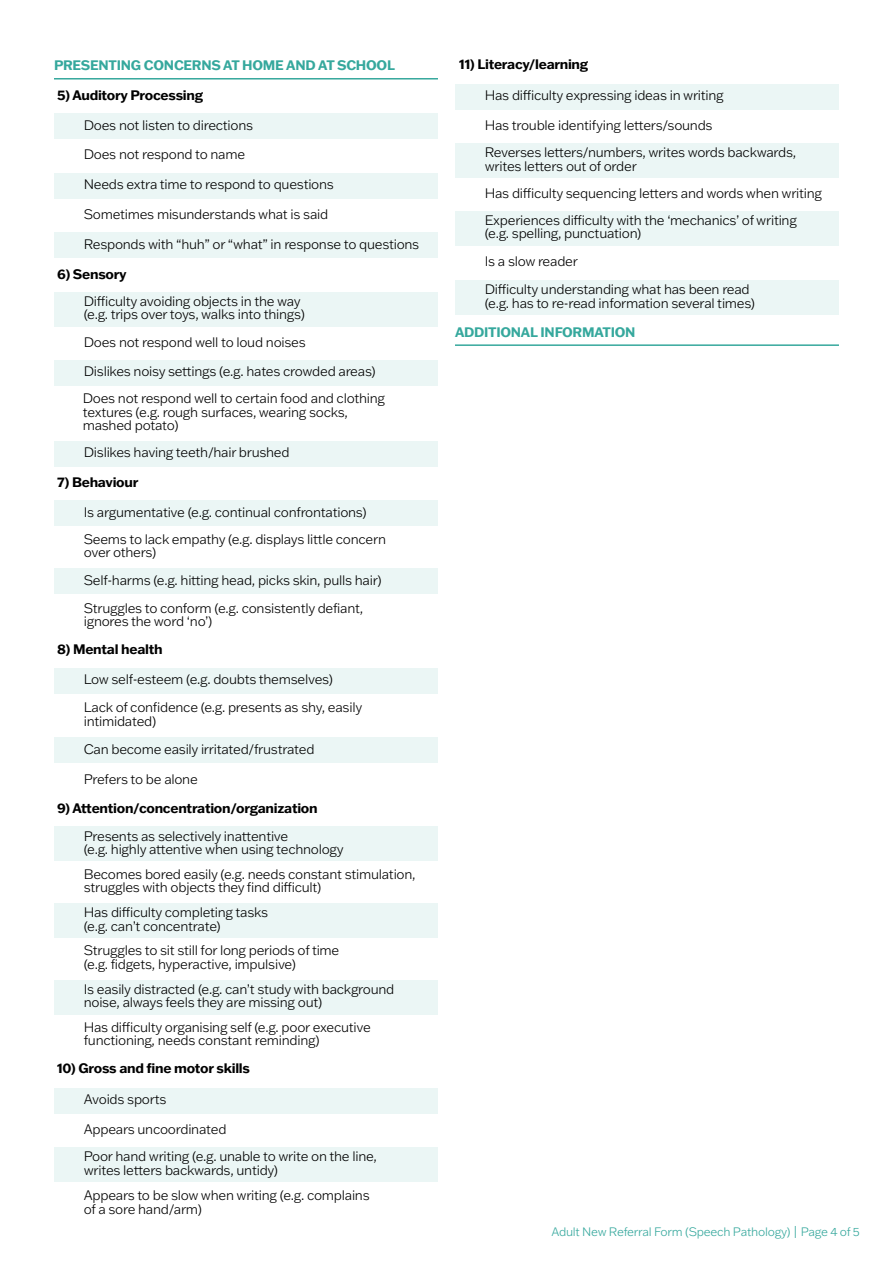
<style>
.page{position:relative;width:893px;height:1263px;background:#fff}
.page>*{position:absolute;margin:0;border:0;box-sizing:border-box;transform-origin:0 0}
.t1{font:300 13.5px/13.5px "Franklin Gothic ATF";letter-spacing:-.02em;color:#000}
.t2{font:700 13.5px "Franklin Gothic ATF";letter-spacing:-.02em;color:#000}
.t3{font:700 13.5px "Franklin Gothic ATF";letter-spacing:-.02em;color:#36a89d}
.t4{font:300 12px "Franklin Gothic ATF";letter-spacing:-.02em;color:#36a89d}
</style>
<div class="page">
<hr style="left:54px;top:78px;width:384px;height:2px;background:#36a89d">
<hr style="left:455px;top:344px;width:384px;height:2px;background:#36a89d">
<div style="left:54px;top:114px;width:384px;height:25px;background:#ebf6f5"></div>
<div style="left:54px;top:500px;width:384px;height:26px;background:#ebf6f5"></div>
<div style="left:54px;top:668px;width:384px;height:26px;background:#ebf6f5"></div>
<div style="left:54px;top:568px;width:384px;height:26px;background:#ebf6f5"></div>
<div style="left:54px;top:173px;width:384px;height:26px;background:#ebf6f5"></div>
<div style="left:54px;top:738px;width:384px;height:25px;background:#ebf6f5"></div>
<div style="left:54px;top:1088px;width:384px;height:25px;background:#ebf6f5"></div>
<div style="left:455px;top:84px;width:384px;height:26px;background:#ebf6f5"></div>
<div style="left:54px;top:233px;width:384px;height:25px;background:#ebf6f5"></div>
<div style="left:54px;top:360px;width:384px;height:26px;background:#ebf6f5"></div>
<div style="left:54px;top:441px;width:384px;height:25px;background:#ebf6f5"></div>
<div style="left:54px;top:292px;width:384px;height:34px;background:#ebf6f5"></div>
<div style="left:54px;top:827px;width:384px;height:34px;background:#ebf6f5"></div>
<div style="left:54px;top:903px;width:384px;height:34px;background:#ebf6f5"></div>
<div style="left:54px;top:980px;width:384px;height:34px;background:#ebf6f5"></div>
<div style="left:54px;top:1147px;width:384px;height:34px;background:#ebf6f5"></div>
<div style="left:455px;top:144px;width:384px;height:34px;background:#ebf6f5"></div>
<div style="left:455px;top:211px;width:384px;height:34px;background:#ebf6f5"></div>
<div style="left:455px;top:281px;width:384px;height:34px;background:#ebf6f5"></div>
<p class="t3" style="left:54px;top:56px;width:342px">PRESENTING CONCERNS AT HOME AND AT SCHOOL</p>
<p class="t2" style="left:57px;top:86px;width:147px">5) Auditory Processing</p>
<p class="t1" style="left:84px;top:118px;width:171px">Does not listen to directions</p>
<p class="t1" style="left:84px;top:148px;width:163px">Does not respond to name</p>
<p class="t1" style="left:84px;top:177px;width:252px">Needs extra time to respond to questions</p>
<p class="t1" style="left:84px;top:207px;width:246px">Sometimes misunderstands what is said</p>
<p class="t1" style="left:84px;top:237px;width:337px">Responds with “huh” or “what” in response to questions</p>
<p class="t2" style="left:57px;top:265px;width:71px">6) Sensory</p>
<p class="t1" style="left:84px;top:294px;width:223px">Difficulty avoiding objects in the way (e.g. trips over toys, walks into things)</p>
<p class="t1" style="left:84px;top:335px;width:223px">Does not respond well to loud noises</p>
<p class="t1" style="left:84px;top:364px;width:293px">Dislikes noisy settings (e.g. hates crowded areas)</p>
<p class="t1" style="left:83px;top:391px;width:304px">Does not respond well to certain food and clothing textures (e.g. rough surfaces, wearing socks, mashed potato)</p>
<p class="t1" style="left:84px;top:445px;width:207px">Dislikes having teeth/hair brushed</p>
<p class="t2" style="left:57px;top:473px;width:83px">7) Behaviour</p>
<p class="t1" style="left:84px;top:505px;width:284px">Is argumentative (e.g. continual confrontations)</p>
<p class="t1" style="left:84px;top:532px;width:304px">Seems to lack empathy (e.g. displays little concern over others)</p>
<p class="t1" style="left:84px;top:573px;width:299px">Self-harms (e.g. hitting head, picks skin, pulls hair)</p>
<p class="t1" style="left:84px;top:601px;width:281px">Struggles to conform (e.g. consistently defiant, ignores the word ‘no’)</p>
<p class="t2" style="left:57px;top:640px;width:107px">8) Mental health</p>
<p class="t1" style="left:84px;top:672px;width:251px">Low self-esteem (e.g. doubts themselves)</p>
<p class="t1" style="left:84px;top:700px;width:280px">Lack of confidence (e.g. presents as shy, easily intimidated)</p>
<p class="t1" style="left:84px;top:742px;width:232px">Can become easily irritated/frustrated</p>
<p class="t1" style="left:84px;top:772px;width:116px">Prefers to be alone</p>
<p class="t2" style="left:57px;top:799px;width:262px">9) Attention/concentration/organization</p>
<p class="t1" style="left:84px;top:829px;width:262px">Presents as selectively inattentive<br>(e.g. highly attentive when using technology</p>
<p class="t1" style="left:84px;top:867px;width:333px">Becomes bored easily (e.g. needs constant stimulation, struggles with objects they find difficult)</p>
<p class="t1" style="left:84px;top:905px;width:186px">Has difficulty completing tasks (e.g. can’t concentrate)</p>
<p class="t1" style="left:84px;top:943px;width:257px">Struggles to sit still for long periods of time (e.g. fidgets, hyperactive, impulsive)</p>
<p class="t1" style="left:84px;top:982px;width:312px">Is easily distracted (e.g. can’t study with background noise, always feels they are missing out)</p>
<p class="t1" style="left:84px;top:1020px;width:289px">Has difficulty organising self (e.g. poor executive functioning, needs constant reminding)</p>
<p class="t2" style="left:57px;top:1059px;width:194px">10) Gross and fine motor skills</p>
<p class="t1" style="left:84px;top:1092px;width:84px">Avoids sports</p>
<p class="t1" style="left:84px;top:1122px;width:144px">Appears uncoordinated</p>
<p class="t1" style="left:84px;top:1149px;width:295px">Poor hand writing (e.g. unable to write on the line, writes letters backwards, untidy)</p>
<p class="t1" style="left:84px;top:1188px;width:287px">Appears to be slow when writing (e.g. complains of a sore hand/arm)</p>
<p class="t2" style="left:459px;top:55px;width:131px">11) Literacy/learning</p>
<p class="t1" style="left:485px;top:88px;width:241px">Has difficulty expressing ideas in writing</p>
<p class="t1" style="left:485px;top:118px;width:229px">Has trouble identifying letters/sounds</p>
<p class="t1" style="left:485px;top:145px;width:313px">Reverses letters/numbers, writes words backwards, writes letters out of order</p>
<p class="t1" style="left:485px;top:186px;width:339px">Has difficulty sequencing letters and words when writing</p>
<p class="t1" style="left:485px;top:213px;width:314px">Experiences difficulty with the ‘mechanics’ of writing (e.g. spelling, punctuation)</p>
<p class="t1" style="left:485px;top:254px;width:95px">Is a slow reader</p>
<p class="t1" style="left:485px;top:282px;width:272px">Difficulty understanding what has been read (e.g. has to re-read information several times)</p>
<p class="t3" style="left:455px;top:323px;width:182px">ADDITIONAL INFORMATION</p>
<p class="t4" style="left:551px;top:1224px;width:310px">Adult New Referral Form (Speech Pathology) | Page 4 of 5</p>
</div>
